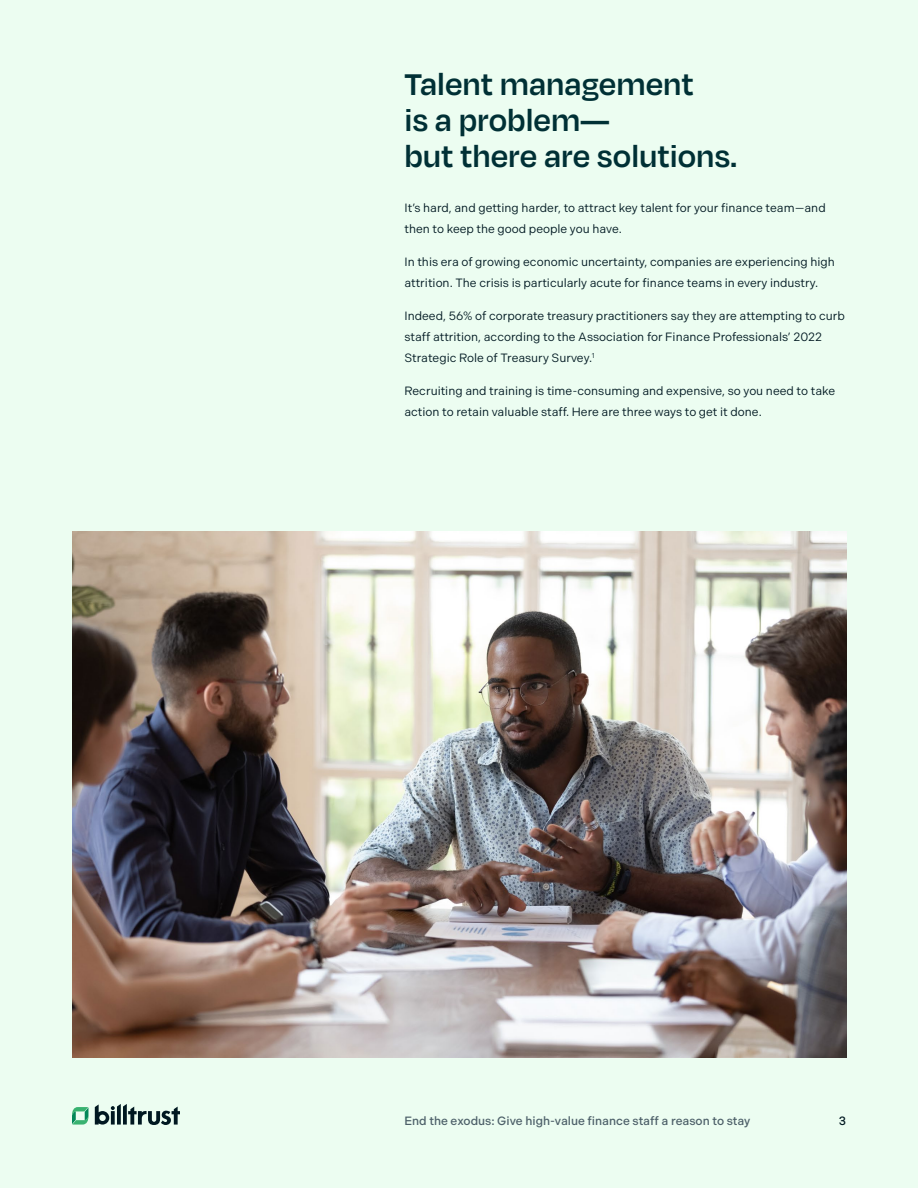
<style>
.page{position:relative;width:918px;height:1188px;background:#ecfdf1}
.page>*{position:absolute;margin:0;border:0;box-sizing:border-box;transform-origin:0 0}
.t1{font:600 34.5px/36px "Degular";color:#003035}
.Body_Copy{font:12px/21px "Indivisible";color:#001821}
.t2{font:500 12px "Indivisible";color:#4d6069}
.t3{font:500 12px "Indivisible";color:#001821}
</style>
<div class="page">
<svg style="left:72px;top:1107px;width:16px;height:18px"></svg>
<svg style="left:95px;top:1104px;width:85px;height:21px"></svg>
<img style="left:72px;top:531px;width:774px;height:526px">
<h2 class="t1" style="left:405px;top:65px;width:334px">Talent management<br>is a problem—<br>but there are solutions.</h2>
<p class="Body_Copy" style="left:405px;top:198px;width:423px">It’s hard, and getting harder, to attract key talent for your finance team—and then to keep the good people you have.</p>
<p class="Body_Copy" style="left:405px;top:252px;width:432px">In this era of growing economic uncertainty, companies are experiencing high attrition. The crisis is particularly acute for finance teams in every industry.</p>
<p class="Body_Copy" style="left:405px;top:306px;width:442px">Indeed, 56% of corporate treasury practitioners say they are attempting to curb staff attrition, according to the Association for Finance Professionals’ 2022<br>Strategic Role of Treasury Survey.<sup>1</sup></p>
<p class="Body_Copy" style="left:405px;top:381px;width:432px">Recruiting and training is time-consuming and expensive, so you need to take action to retain valuable staff. Here are three ways to get it done.</p>
<p class="t2" style="left:405px;top:1114px;width:347px">End the exodus: Give high-value finance staff a reason to stay</p>
<p class="t3" style="left:839px;top:1114px;width:9px">3</p>
</div>
